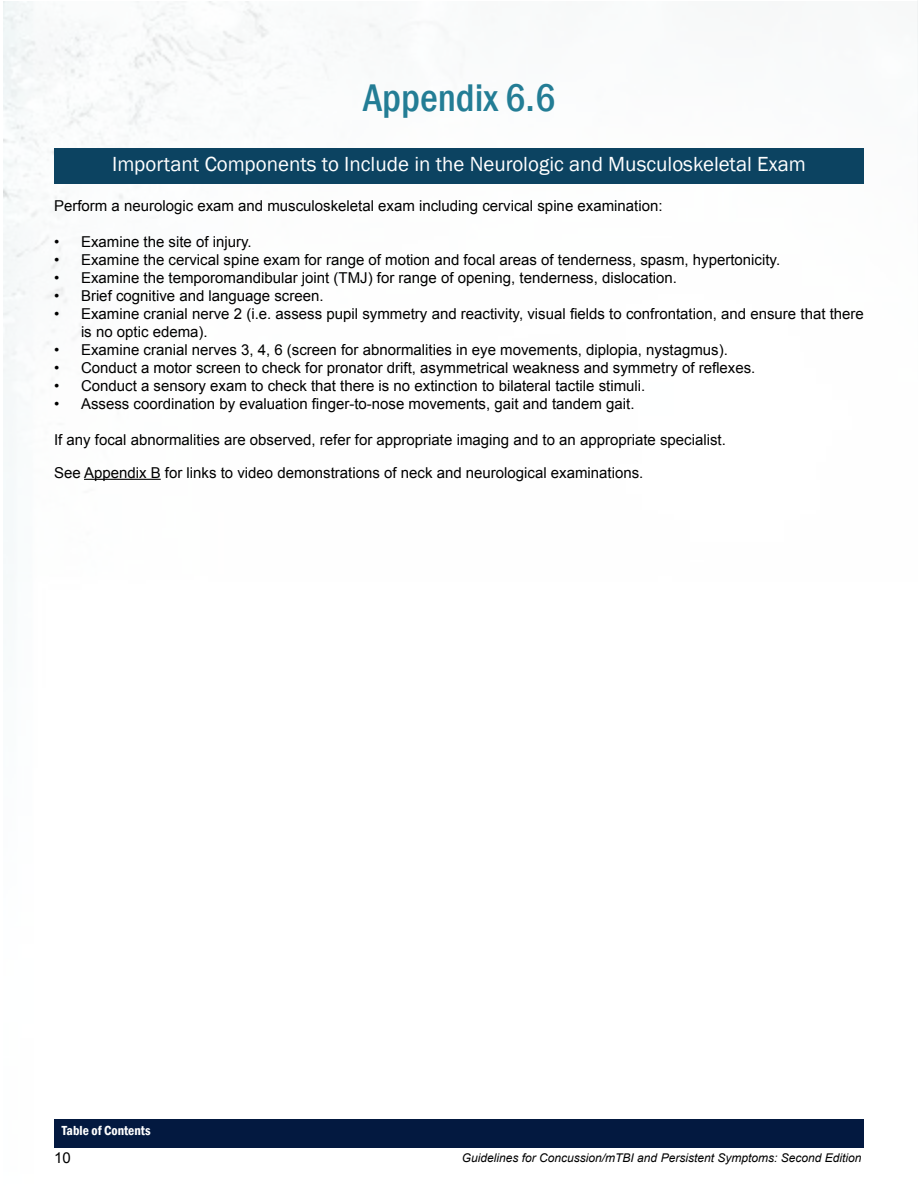
<style>
.page{position:relative;width:918px;height:1188px;background:#fff}
.page>*{position:absolute;margin:0;border:0;box-sizing:border-box;transform-origin:0 0}
.t1{font:500 condensed 39.6px "Franklin Gothic";color:#237d95}
.t2{font:21px "Franklin Gothic";color:#fff}
.t3{font:15px/18px "Arial";color:#000}
.t4{font:600 condensed 13.5px "Franklin Gothic";color:#fff}
.t5{font:italic 12px "Arial";color:#000}
</style>
<div class="page">
<img style="left:4px;top:1px;width:914px;height:1119px">
<div style="left:54px;top:1120px;width:810px;height:28px;background:#031940"></div>
<div style="left:54px;top:148px;width:810px;height:36px;background:#0c4361"></div>
<hr style="left:84px;top:479px;width:77px;height:1px;background:#000">
<h1 class="t1" style="left:363px;top:72px;width:194px">Appendix 6.6</h1>
<h2 class="t2" style="left:112px;top:151px;width:695px">Important Components to Include in the Neurologic and Musculoskeletal Exam</h2>
<p class="t3" style="left:54px;top:197px;width:610px">Perform a neurologic exam and musculoskeletal exam including cervical spine examination:</p>
<p class="t3" style="left:54px;top:233px;width:199px">• Examine the site of injury.</p>
<p class="t3" style="left:54px;top:251px;width:728px">• Examine the cervical spine exam for range of motion and focal areas of tenderness, spasm, hypertonicity.</p>
<p class="t3" style="left:54px;top:269px;width:625px">• Examine the temporomandibular joint (TMJ) for range of opening, tenderness, dislocation.</p>
<p class="t3" style="left:54px;top:287px;width:271px">• Brief cognitive and language screen.</p>
<p class="t3" style="left:81px;top:305px;width:784px;text-indent:-27px">• Examine cranial nerve 2 (i.e. assess pupil symmetry and reactivity, visual fields to confrontation, and ensure that there is no optic edema).</p>
<p class="t3" style="left:54px;top:341px;width:675px">• Examine cranial nerves 3, 4, 6 (screen for abnormalities in eye movements, diplopia, nystagmus).</p>
<p class="t3" style="left:54px;top:359px;width:703px">• Conduct a motor screen to check for pronator drift, asymmetrical weakness and symmetry of reflexes.</p>
<p class="t3" style="left:54px;top:377px;width:593px">• Conduct a sensory exam to check that there is no extinction to bilateral tactile stimuli.</p>
<p class="t3" style="left:54px;top:395px;width:582px">• Assess coordination by evaluation finger-to-nose movements, gait and tandem gait.</p>
<p class="t3" style="left:54px;top:424px;width:673px;line-height:32.4px">If any focal abnormalities are observed, refer for appropriate imaging and to an appropriate specialist.<br>See Appendix B for links to video demonstrations of neck and neurological examinations.</p>
<p class="t4" style="left:62px;top:1122px;width:90px">Table of Contents</p>
<p class="t3" style="left:54px;top:1149px;width:18px">10</p>
<p class="t5" style="left:462px;top:1150px;width:401px">Guidelines for Concussion/mTBI and Persistent Symptoms: Second Edition</p>
</div>
